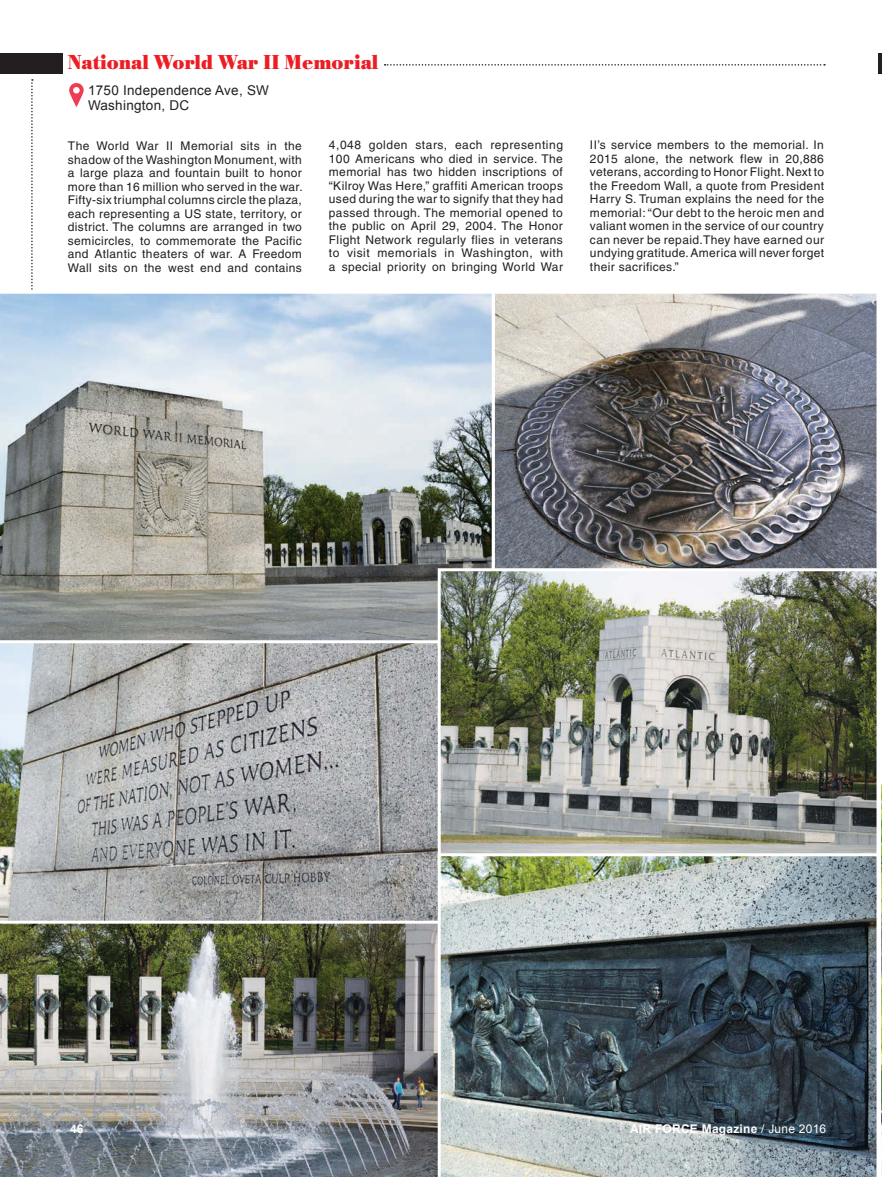
<style>
.page{position:relative;width:882px;height:1177px;background:#fff}
.page>*{position:absolute;margin:0;border:0;box-sizing:border-box;transform-origin:0 0}
.t1{font:700 21px "Bodoni Antiqua T";color:#ed1d24;scale:.94 1}
.t2{font:13.5px/15px "Arial";letter-spacing:.02em;color:#231f20}
.t3{font:12px/13.5px "Helvetica";letter-spacing:.03em;color:#231f20;text-align:justify}
.t4{font:700 12px "Arial";letter-spacing:.02em;color:#fff}
.s1{font-weight:400}
</style>
<div class="page">
<svg style="left:31px;top:79px;width:2px;height:211px"></svg>
<div style="left:0;top:53px;width:62px;height:21px;background:#231f20"></div>
<hr style="left:878px;top:53px;width:4px;height:21px;background:#231f20">
<svg style="left:0;top:643px;width:438px;height:278px;background:#a7a9a9"></svg>
<img style="left:0;top:923px;width:438px;height:254px">
<img style="left:496px;top:295px;width:379px;height:273px">
<div style="left:492px;top:291px;width:387px;height:285px;border:3px solid #fff"></div>
<img style="left:69px;top:82px;width:15px;height:25px">
<svg style="left:0;top:291px;width:495px;height:350px;background:#a9b0b1"></svg>
<img style="left:442px;top:572px;width:433px;height:281px">
<div style="left:438px;top:568px;width:441px;height:296px;border:3px solid #fff"></div>
<img style="left:438px;top:853px;width:439px;height:324px">
<svg style="left:385px;top:64px;width:440px;height:2px"></svg>
<svg style="left:877px;top:291px;width:5px;height:886px"></svg>
<h1 class="t1" style="left:68px;top:50px;width:332px">National World War II Memorial</h1>
<p class="t2" style="left:88px;top:82px;width:183px">1750 Independence Ave, SW<br>Washington, DC</p>
<p class="t3" style="left:68px;top:139px;width:236px">The World War II Memorial sits in the shadow of the Washington Monument, with a large plaza and fountain built to honor more than 16 million who served in the war.<br>Fifty-six triumphal columns circle the plaza, each representing a US state, territory, or district. The columns are arranged in two semicircles, to commemorate the Pacific and Atlantic theaters of war. A Freedom Wall sits on the west end and contains</p>
<p class="t3" style="left:329px;top:138px;width:236px">4,048 golden stars, each representing 100 Americans who died in service. The memorial has two hidden inscriptions of “Kilroy Was Here,” graffiti American troops used during the war to signify that they had passed through. The memorial opened to the public on April 29, 2004. The Honor Flight Network regularly flies in veterans to visit memorials in Washington, with a special priority on bringing World War</p>
<p class="t3" style="left:590px;top:138px;width:236px">II’s service members to the memorial. In 2015 alone, the network flew in 20,886 veterans, according to Honor Flight. Next to the Freedom Wall, a quote from President Harry S. Truman explains the need for the memorial: “Our debt to the heroic men and valiant women in the service of our country can never be repaid.They have earned our undying gratitude. America will never forget their sacrifices.”</p>
<p class="t4" style="left:70px;top:1122px;width:15px">46</p>
<p class="t4" style="left:630px;top:1122px;width:198px">AIR FORCE Magazine <span class="s1">/ June 2016</span></p>
</div>
